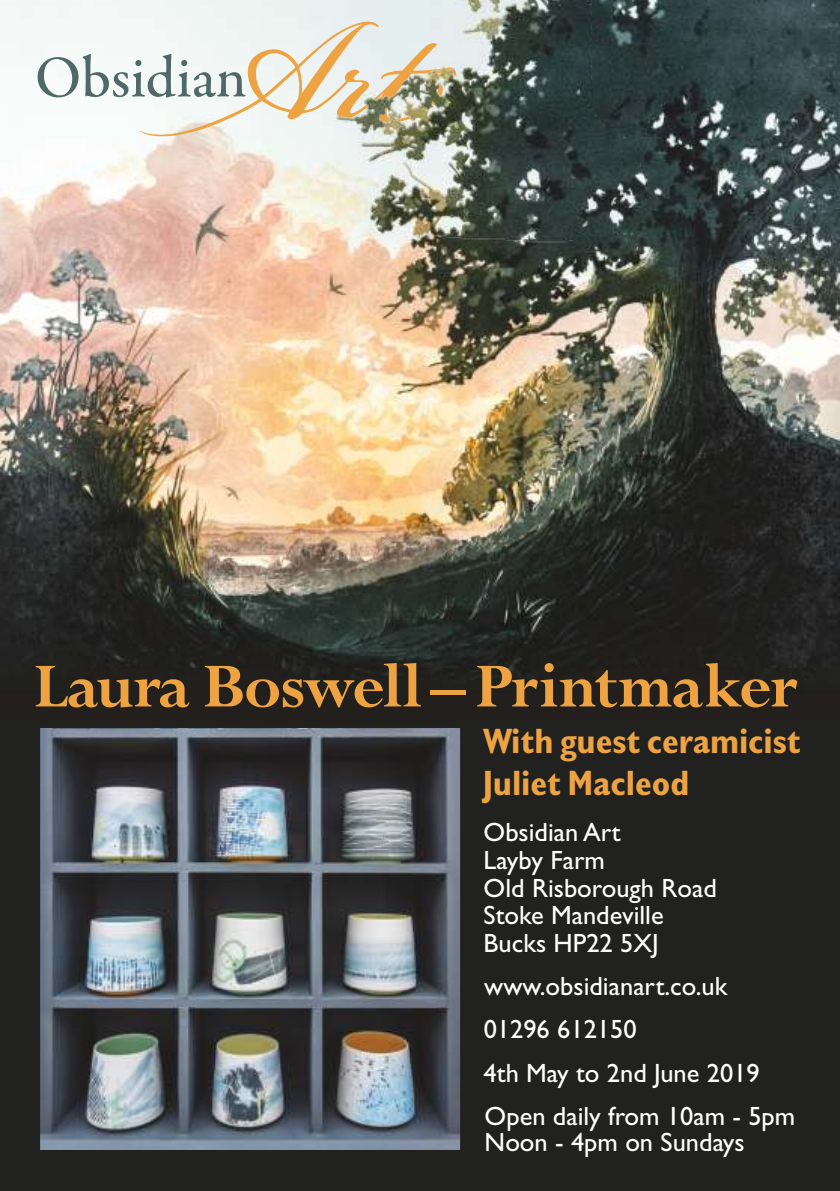
<style>
.page{position:relative;width:840px;height:1191px;background:#fff}
.page>*{position:absolute;margin:0;border:0;box-sizing:border-box;transform-origin:0 0}
.t1{font:700 69.2px "Perpetua";letter-spacing:-.02em;color:#eda342}
.t2{font:500 59.8px "Garamond Premr Pro";color:#4f6966}
.t3{font:700 condensed 35.6px/41.8px "Gill Sans";color:#eda342}
.t4{font:26.4px/27.6px "Gill Sans";color:#fff}
</style>
<div class="page">
<img style="left:0;top:0;width:839px;height:721px">
<div style="left:0;top:721px;width:839px;height:470px;background:#21211f"></div>
<svg style="left:138px;top:17px;width:196px;height:124px"></svg>
<img style="left:334px;top:0;width:284px;height:244px">
<img style="left:40px;top:728px;width:420px;height:422px">
<h2 class="t2" style="left:35px;top:53px;width:213px">Obsidian</h2>
<h1 class="t1" style="left:33px;top:663px;width:766px">Laura Boswell – Printmaker</h1>
<h3 class="t3" style="left:482px;top:723px;width:319px">With guest ceramicist<br>Juliet Macleod</h3>
<p class="t4" style="left:483px;top:821px;width:235px">Obsidian Art<br>Layby Farm<br>Old Risborough Road<br>Stoke Mandeville<br>Bucks HP22 5XJ</p>
<p class="t4" style="left:484px;top:975px;width:244px">www.obsidianart.co.uk</p>
<p class="t4" style="left:483px;top:1018px;width:154px">01296 612150</p>
<p class="t4" style="left:483px;top:1055px;width:313px;line-height:43px">4th May to 2nd June 2019<br>Open daily from 10am - 5pm</p>
<p class="t4" style="left:484px;top:1131px;width:261px">Noon - 4pm on Sundays</p>
</div>
